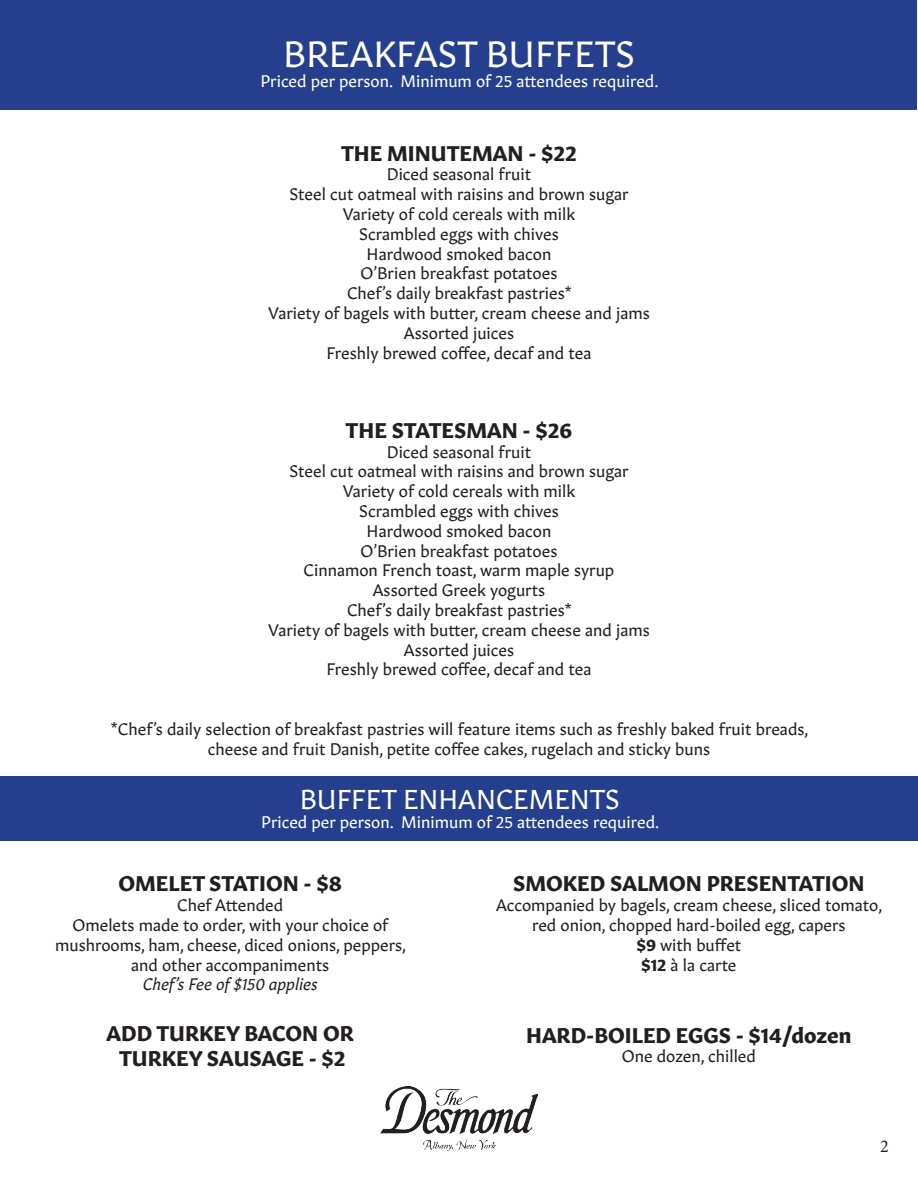
<style>
.page{position:relative;width:918px;height:1188px;background:#fff}
.page>*{position:absolute;margin:0;border:0;box-sizing:border-box;transform-origin:0 0}
.t1{font:36px "Gitan Latn";color:#fff}
.t2{font:27px "Gitan Latn";color:#fff}
.t3{font:700 21px "Gitan Latn";color:#231f20}
.t4{font:18px "Minion Pro";color:#231f20}
.t5{font:16.5px "Gitan Latn";color:#231f20}
.t6{font:16.5px "Gitan Latn";color:#fff}
.t7{font:italic 16.5px "Gitan Latn";color:#231f20}
.s1{font-weight:700}
</style>
<div class="page">
<div style="left:1px;top:1px;width:916px;height:109px;background:#253f8e"></div>
<img style="left:381px;top:1086px;width:156px;height:65px">
<div style="left:1px;top:776px;width:917px;height:65px;background:#253f8e"></div>
<p class="t1" style="left:283px;top:25px;width:353px">BREAKFAST BUFFETS</p>
<p class="t6" style="left:260px;top:67px;width:400px">Priced per person. Minimum of 25 attendees required.</p>
<p class="t3" style="left:341px;top:135px;width:237px">THE MINUTEMAN - $22</p>
<p class="t5" style="left:387px;top:161px;width:146px">Diced seasonal fruit</p>
<p class="t5" style="left:290px;top:181px;width:341px">Steel cut oatmeal with raisins and brown sugar</p>
<p class="t5" style="left:343px;top:200px;width:234px">Variety of cold cereals with milk</p>
<p class="t5" style="left:359px;top:220px;width:201px">Scrambled eggs with chives</p>
<p class="t5" style="left:367px;top:240px;width:186px">Hardwood smoked bacon</p>
<p class="t5" style="left:361px;top:260px;width:198px">O’Brien breakfast potatoes</p>
<p class="t5" style="left:347px;top:280px;width:226px">Chef’s daily breakfast pastries*</p>
<p class="t5" style="left:268px;top:299px;width:383px">Variety of bagels with butter, cream cheese and jams</p>
<p class="t5" style="left:404px;top:319px;width:112px">Assorted juices</p>
<p class="t5" style="left:327px;top:339px;width:266px">Freshly brewed coffee, decaf and tea</p>
<p class="t3" style="left:346px;top:412px;width:228px">THE STATESMAN - $26</p>
<p class="t5" style="left:387px;top:438px;width:146px">Diced seasonal fruit</p>
<p class="t5" style="left:290px;top:458px;width:341px">Steel cut oatmeal with raisins and brown sugar</p>
<p class="t5" style="left:343px;top:478px;width:234px">Variety of cold cereals with milk</p>
<p class="t5" style="left:359px;top:497px;width:201px">Scrambled eggs with chives</p>
<p class="t5" style="left:367px;top:517px;width:186px">Hardwood smoked bacon</p>
<p class="t5" style="left:361px;top:537px;width:198px">O’Brien breakfast potatoes</p>
<p class="t5" style="left:304px;top:557px;width:312px">Cinnamon French toast, warm maple syrup</p>
<p class="t5" style="left:373px;top:577px;width:174px">Assorted Greek yogurts</p>
<p class="t5" style="left:347px;top:596px;width:226px">Chef’s daily breakfast pastries*</p>
<p class="t5" style="left:268px;top:616px;width:383px">Variety of bagels with butter, cream cheese and jams</p>
<p class="t5" style="left:404px;top:636px;width:112px">Assorted juices</p>
<p class="t5" style="left:327px;top:656px;width:266px">Freshly brewed coffee, decaf and tea</p>
<p class="t5" style="left:110px;top:715px;width:700px">*Chef’s daily selection of breakfast pastries will feature items such as freshly baked fruit breads,</p>
<p class="t5" style="left:208px;top:735px;width:504px">cheese and fruit Danish, petite coffee cakes, rugelach and sticky buns</p>
<p class="t2" style="left:300px;top:777px;width:322px">BUFFET ENHANCEMENTS</p>
<p class="t6" style="left:261px;top:809px;width:400px">Priced per person. Minimum of 25 attendees required.</p>
<p class="t3" style="left:118px;top:865px;width:225px">OMELET STATION - $8</p>
<p class="t5" style="left:177px;top:892px;width:108px">Chef Attended</p>
<p class="t5" style="left:72px;top:912px;width:317px">Omelets made to order, with your choice of</p>
<p class="t5" style="left:55px;top:931px;width:353px">mushrooms, ham, cheese, diced onions, peppers,</p>
<p class="t5" style="left:131px;top:951px;width:200px">and other accompaniments</p>
<p class="t7" style="left:143px;top:971px;width:176px">Chef’s Fee of $150 applies</p>
<p class="t3" style="left:107px;top:1015px;width:249px">ADD TURKEY BACON OR</p>
<p class="t3" style="left:119px;top:1040px;width:228px">TURKEY SAUSAGE - $2</p>
<p class="t3" style="left:513px;top:865px;width:353px">SMOKED SALMON PRESENTATION</p>
<p class="t5" style="left:496px;top:892px;width:388px">Accompanied by bagels, cream cheese, sliced tomato,</p>
<p class="t5" style="left:532px;top:912px;width:315px">red onion, chopped hard-boiled egg, capers</p>
<p class="t5" style="left:637px;top:931px;width:106px"><span class="s1">$9</span> with buffet</p>
<p class="t5" style="left:641px;top:951px;width:97px"><span class="s1">$12</span> à la carte</p>
<p class="t3" style="left:526px;top:1017px;width:327px">HARD-BOILED EGGS - $14/dozen</p>
<p class="t5" style="left:622px;top:1043px;width:136px">One dozen, chilled</p>
<p class="t4" style="left:880px;top:1135px;width:10px">2</p>
</div>
